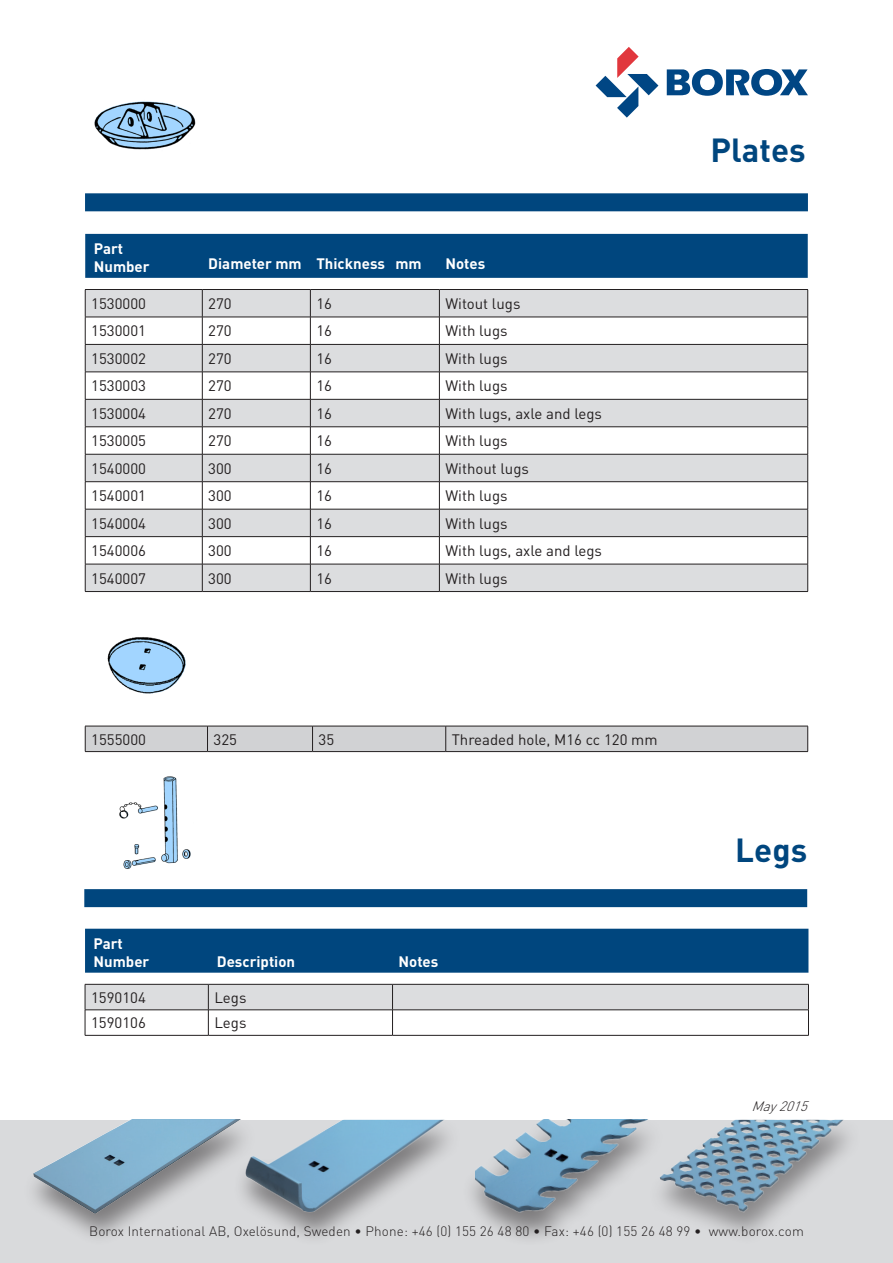
<style>
.page{position:relative;width:893px;height:1263px;background:#fff}
.page>*{position:absolute;margin:0;border:0;box-sizing:border-box;transform-origin:0 0}
.t1{font:700 33px "DIN Pro";color:#00467e}
.Brödtext{font:15px "DIN Pro";color:#231f20}
.Brödtext-2{font:700 15px "DIN Pro";color:#fff}
.t2{font:300 13.5px "DIN Pro";letter-spacing:.01em;color:#231f20}
.t3{font:italic 300 13.5px "DIN Pro";color:#231f20}
</style>
<div class="page">
<div style="left:0;top:1120px;width:893px;height:143px;background:#d9dadc"></div>
<div style="left:85px;top:193px;width:723px;height:18px;background:#00467e"></div>
<svg style="left:667px;top:69px;width:141px;height:27px"></svg>
<svg style="left:596px;top:47px;width:62px;height:71px"></svg>
<div style="left:85px;top:234px;width:723px;height:44px;background:#00467e"></div>
<svg style="left:86px;top:290px;width:721px;height:301px;fill:#dcdddf"></svg>
<hr style="left:85px;top:289px;width:117px;height:1px;background:#231f20">
<hr style="left:202px;top:289px;width:108px;height:1px;background:#231f20">
<hr style="left:310px;top:289px;width:129px;height:1px;background:#231f20">
<hr style="left:439px;top:289px;width:369px;height:1px;background:#231f20">
<hr style="left:85px;top:317px;width:117px;height:1px;background:#231f20">
<hr style="left:202px;top:317px;width:108px;height:1px;background:#231f20">
<hr style="left:310px;top:317px;width:129px;height:1px;background:#231f20">
<hr style="left:439px;top:317px;width:369px;height:1px;background:#231f20">
<hr style="left:85px;top:344px;width:117px;height:1px;background:#231f20">
<hr style="left:202px;top:344px;width:108px;height:1px;background:#231f20">
<hr style="left:310px;top:344px;width:129px;height:1px;background:#231f20">
<hr style="left:439px;top:344px;width:369px;height:1px;background:#231f20">
<hr style="left:85px;top:372px;width:117px;height:1px;background:#231f20">
<hr style="left:202px;top:372px;width:108px;height:1px;background:#231f20">
<hr style="left:310px;top:372px;width:129px;height:1px;background:#231f20">
<hr style="left:439px;top:372px;width:369px;height:1px;background:#231f20">
<hr style="left:85px;top:399px;width:117px;height:1px;background:#231f20">
<hr style="left:202px;top:399px;width:108px;height:1px;background:#231f20">
<hr style="left:310px;top:399px;width:129px;height:1px;background:#231f20">
<hr style="left:439px;top:399px;width:369px;height:1px;background:#231f20">
<hr style="left:85px;top:426px;width:117px;height:1px;background:#231f20">
<hr style="left:202px;top:426px;width:108px;height:1px;background:#231f20">
<hr style="left:310px;top:426px;width:129px;height:1px;background:#231f20">
<hr style="left:439px;top:426px;width:369px;height:1px;background:#231f20">
<hr style="left:85px;top:454px;width:117px;height:1px;background:#231f20">
<hr style="left:202px;top:454px;width:108px;height:1px;background:#231f20">
<hr style="left:310px;top:454px;width:129px;height:1px;background:#231f20">
<hr style="left:439px;top:454px;width:369px;height:1px;background:#231f20">
<hr style="left:85px;top:481px;width:117px;height:1px;background:#231f20">
<hr style="left:202px;top:481px;width:108px;height:1px;background:#231f20">
<hr style="left:310px;top:481px;width:129px;height:1px;background:#231f20">
<hr style="left:439px;top:481px;width:369px;height:1px;background:#231f20">
<hr style="left:85px;top:509px;width:117px;height:1px;background:#231f20">
<hr style="left:202px;top:509px;width:108px;height:1px;background:#231f20">
<hr style="left:310px;top:509px;width:129px;height:1px;background:#231f20">
<hr style="left:439px;top:509px;width:369px;height:1px;background:#231f20">
<hr style="left:85px;top:536px;width:117px;height:1px;background:#231f20">
<hr style="left:202px;top:536px;width:108px;height:1px;background:#231f20">
<hr style="left:310px;top:536px;width:129px;height:1px;background:#231f20">
<hr style="left:439px;top:536px;width:369px;height:1px;background:#231f20">
<hr style="left:85px;top:564px;width:117px;height:1px;background:#231f20">
<hr style="left:202px;top:564px;width:108px;height:1px;background:#231f20">
<svg style="left:202px;top:290px;width:1px;height:301px"></svg>
<hr style="left:310px;top:564px;width:129px;height:1px;background:#231f20">
<svg style="left:310px;top:290px;width:1px;height:301px"></svg>
<hr style="left:439px;top:564px;width:369px;height:1px;background:#231f20">
<svg style="left:439px;top:290px;width:1px;height:301px"></svg>
<svg style="left:807px;top:290px;width:1px;height:301px"></svg>
<hr style="left:85px;top:591px;width:117px;height:1px;background:#231f20">
<hr style="left:202px;top:591px;width:108px;height:1px;background:#231f20">
<hr style="left:310px;top:591px;width:129px;height:1px;background:#231f20">
<hr style="left:439px;top:591px;width:369px;height:1px;background:#231f20">
<svg style="left:85px;top:290px;width:1px;height:301px"></svg>
<div style="left:84px;top:889px;width:723px;height:18px;background:#00467e"></div>
<div style="left:85px;top:929px;width:723px;height:44px;background:#00467e"></div>
<hr style="left:85px;top:1035px;width:123px;height:1px;background:#231f20">
<hr style="left:208px;top:1035px;width:185px;height:1px;background:#231f20">
<hr style="left:393px;top:1035px;width:416px;height:1px;background:#231f20">
<svg style="left:85px;top:984px;width:724px;height:51px"></svg>
<hr style="left:85px;top:751px;width:122px;height:1px;background:#231f20">
<hr style="left:207px;top:751px;width:106px;height:1px;background:#231f20">
<hr style="left:313px;top:751px;width:133px;height:1px;background:#231f20">
<hr style="left:446px;top:751px;width:362px;height:1px;background:#231f20">
<div style="left:85px;top:726px;width:723px;height:25px;background:#d1d2d4"></div>
<img style="left:94px;top:101px;width:102px;height:49px">
<img style="left:107px;top:637px;width:79px;height:57px">
<img style="left:119px;top:776px;width:72px;height:93px">
<div style="left:648px;top:1118px;width:216px;height:128px;background:#231f20;opacity:.5"></div>
<img style="left:667px;top:1120px;width:197px;height:119px">
<div style="left:461px;top:1118px;width:206px;height:129px;background:#231f20;opacity:.5"></div>
<img style="left:475px;top:1120px;width:185px;height:107px">
<div style="left:232px;top:1118px;width:232px;height:129px;background:#231f20;opacity:.5"></div>
<img style="left:259px;top:1120px;width:210px;height:96px">
<div style="left:21px;top:1118px;width:238px;height:129px;background:#231f20;opacity:.5"></div>
<img style="left:31px;top:1120px;width:226px;height:96px">
<p class="Brödtext-2" style="left:94px;top:238px;width:31px">Part</p>
<p class="Brödtext-2" style="left:94px;top:256px;width:57px">Number</p>
<p class="Brödtext-2" style="left:208px;top:253px;width:95px">Diameter mm</p>
<p class="Brödtext-2" style="left:316px;top:253px;width:107px">Thickness mm</p>
<p class="Brödtext-2" style="left:445px;top:253px;width:41px">Notes</p>
<p class="Brödtext" style="left:91px;top:293px;width:56px">1530000</p>
<p class="Brödtext" style="left:208px;top:293px;width:25px">270</p>
<p class="Brödtext" style="left:316px;top:293px;width:17px">16</p>
<p class="Brödtext" style="left:445px;top:293px;width:77px">Witout lugs</p>
<p class="Brödtext" style="left:91px;top:321px;width:56px">1530001</p>
<p class="Brödtext" style="left:208px;top:321px;width:25px">270</p>
<p class="Brödtext" style="left:316px;top:321px;width:17px">16</p>
<p class="Brödtext" style="left:445px;top:321px;width:64px">With lugs</p>
<p class="Brödtext" style="left:91px;top:348px;width:56px">1530002</p>
<p class="Brödtext" style="left:208px;top:348px;width:25px">270</p>
<p class="Brödtext" style="left:316px;top:348px;width:17px">16</p>
<p class="Brödtext" style="left:445px;top:348px;width:64px">With lugs</p>
<p class="Brödtext" style="left:91px;top:376px;width:56px">1530003</p>
<p class="Brödtext" style="left:208px;top:376px;width:25px">270</p>
<p class="Brödtext" style="left:316px;top:376px;width:17px">16</p>
<p class="Brödtext" style="left:445px;top:376px;width:64px">With lugs</p>
<p class="Brödtext" style="left:91px;top:403px;width:56px">1530004</p>
<p class="Brödtext" style="left:208px;top:403px;width:25px">270</p>
<p class="Brödtext" style="left:316px;top:403px;width:17px">16</p>
<p class="Brödtext" style="left:445px;top:403px;width:158px">With lugs, axle and legs</p>
<p class="Brödtext" style="left:91px;top:431px;width:56px">1530005</p>
<p class="Brödtext" style="left:208px;top:431px;width:25px">270</p>
<p class="Brödtext" style="left:316px;top:431px;width:17px">16</p>
<p class="Brödtext" style="left:445px;top:431px;width:64px">With lugs</p>
<p class="Brödtext" style="left:91px;top:458px;width:56px">1540000</p>
<p class="Brödtext" style="left:208px;top:458px;width:25px">300</p>
<p class="Brödtext" style="left:316px;top:458px;width:17px">16</p>
<p class="Brödtext" style="left:445px;top:458px;width:85px">Without lugs</p>
<p class="Brödtext" style="left:91px;top:485px;width:56px">1540001</p>
<p class="Brödtext" style="left:208px;top:485px;width:25px">300</p>
<p class="Brödtext" style="left:316px;top:485px;width:17px">16</p>
<p class="Brödtext" style="left:445px;top:485px;width:64px">With lugs</p>
<p class="Brödtext" style="left:91px;top:513px;width:56px">1540004</p>
<p class="Brödtext" style="left:208px;top:513px;width:25px">300</p>
<p class="Brödtext" style="left:316px;top:513px;width:17px">16</p>
<p class="Brödtext" style="left:445px;top:513px;width:64px">With lugs</p>
<p class="Brödtext" style="left:91px;top:540px;width:56px">1540006</p>
<p class="Brödtext" style="left:208px;top:540px;width:25px">300</p>
<p class="Brödtext" style="left:316px;top:540px;width:17px">16</p>
<p class="Brödtext" style="left:445px;top:540px;width:158px">With lugs, axle and legs</p>
<p class="Brödtext" style="left:91px;top:568px;width:56px">1540007</p>
<p class="Brödtext" style="left:208px;top:568px;width:25px">300</p>
<p class="Brödtext" style="left:316px;top:568px;width:17px">16</p>
<p class="Brödtext" style="left:445px;top:568px;width:64px">With lugs</p>
<p class="t1" style="left:710px;top:128px;width:97px">Plates</p>
<p class="Brödtext" style="left:91px;top:729px;width:56px">1555000</p>
<p class="Brödtext" style="left:213px;top:729px;width:25px">325</p>
<p class="Brödtext" style="left:319px;top:729px;width:17px">35</p>
<p class="Brödtext" style="left:452px;top:729px;width:207px">Threaded hole, M16 cc 120 mm</p>
<p class="Brödtext-2" style="left:94px;top:933px;width:31px">Part</p>
<p class="Brödtext-2" style="left:94px;top:951px;width:57px">Number</p>
<p class="Brödtext-2" style="left:217px;top:951px;width:80px">Description</p>
<p class="Brödtext-2" style="left:399px;top:951px;width:41px">Notes</p>
<p class="Brödtext" style="left:91px;top:987px;width:56px">1590104</p>
<p class="Brödtext" style="left:214px;top:987px;width:34px">Legs</p>
<p class="Brödtext" style="left:91px;top:1013px;width:56px">1590106</p>
<p class="Brödtext" style="left:214px;top:1013px;width:34px">Legs</p>
<p class="t1" style="left:735px;top:827px;width:73px">Legs</p>
<p class="t3" style="left:751px;top:1097px;width:63px">May2015</p>
<p class="t2" style="left:89px;top:1222px;width:716px">Borox International AB, Oxelösund, Sweden • Phone: +46 (0) 155 26 48 80 • Fax: +46 (0) 155 26 48 99 • www.borox.com</p>
</div>
